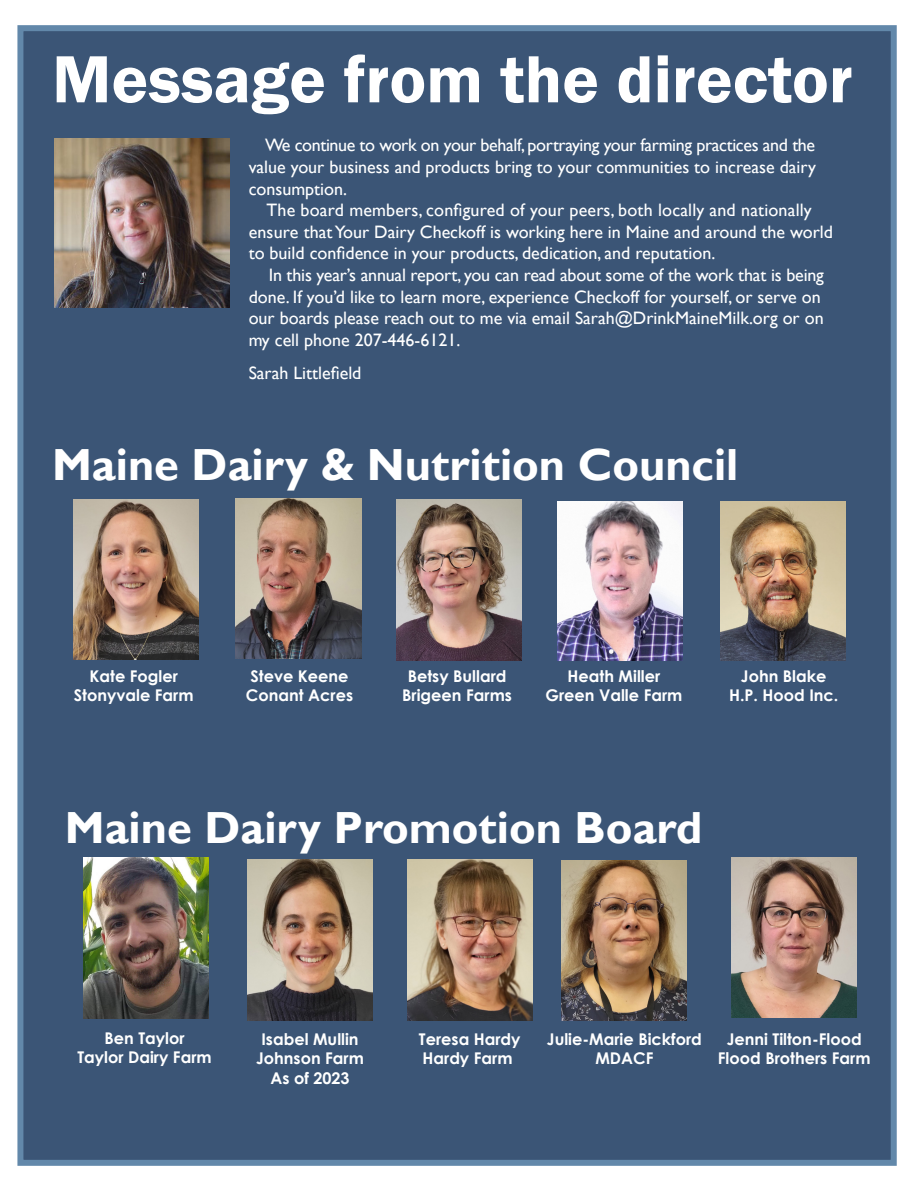
<style>
.page{position:relative;width:918px;height:1188px;background:#fff}
.page>*{position:absolute;margin:0;border:0;box-sizing:border-box;transform-origin:0 0}
.t1{font:600 69px "Franklin Gothic";color:#fff}
.t2{font:700 45px "Gill Sans";color:#fff}
.t3{font:18px/21.6px "Gill Sans";color:#fff}
.t4{font:700 16.2px "Century Gothic";color:#fff}
</style>
<div class="page">
<div style="left:17px;top:25px;width:880px;height:1141px;background:#3b5576;border:6px solid #6288aa"></div>
<img style="left:54px;top:139px;width:175px;height:168px">
<img style="left:73px;top:500px;width:125px;height:160px">
<img style="left:558px;top:501px;width:124px;height:160px">
<img style="left:720px;top:501px;width:125px;height:160px">
<img style="left:396px;top:500px;width:125px;height:161px">
<img style="left:236px;top:499px;width:125px;height:159px">
<img style="left:83px;top:857px;width:126px;height:161px">
<img style="left:247px;top:860px;width:126px;height:161px">
<img style="left:732px;top:857px;width:125px;height:161px">
<img style="left:408px;top:860px;width:125px;height:161px">
<img style="left:562px;top:860px;width:124px;height:161px">
<p class="t1" style="left:52px;top:37px;width:802px">Message from the director</p>
<p class="t3" style="left:249px;top:135px;width:569px;text-align:justify;text-indent:16px">We continue to work on your behalf, portraying your farming practices and the value your business and products bring to your communities to increase dairy consumption.</p>
<p class="t3" style="left:249px;top:200px;width:586px;text-indent:18px">The board members, configured of your peers, both locally and nationally ensure that Your Dairy Checkoff is working here in Maine and around the world to build confidence in your products, dedication, and reputation.</p>
<p class="t3" style="left:249px;top:264px;width:577px;text-indent:20px">In this year’s annual report, you can read about some of the work that is being done. If you’d like to learn more, experience Checkoff for yourself, or serve on our boards please reach out to me via email Sarah@DrinkMaineMilk.org or on my cell phone 207-446-6121.</p>
<p class="t3" style="left:249px;top:362px;width:114px">Sarah Littlefield</p>
<p class="t2" style="left:52px;top:438px;width:688px">Maine Dairy &amp; Nutrition Council</p>
<p class="t4" style="left:90px;top:664px;width:90px">Kate Fogler</p>
<p class="t4" style="left:74px;top:683px;width:121px">Stonyvale Farm</p>
<p class="t4" style="left:250px;top:664px;width:100px">Steve Keene</p>
<p class="t4" style="left:246px;top:683px;width:109px">Conant Acres</p>
<p class="t4" style="left:408px;top:664px;width:100px">Betsy Bullard</p>
<p class="t4" style="left:402px;top:683px;width:111px">Brigeen Farms</p>
<p class="t4" style="left:568px;top:664px;width:94px">Heath Miller</p>
<p class="t4" style="left:545px;top:683px;width:138px">Green Valle Farm</p>
<p class="t4" style="left:741px;top:664px;width:87px">John Blake</p>
<p class="t4" style="left:729px;top:683px;width:111px">H.P. Hood Inc.</p>
<p class="t2" style="left:65px;top:801px;width:639px">Maine Dairy Promotion Board</p>
<p class="t4" style="left:104px;top:1026px;width:82px">Ben Taylor</p>
<p class="t4" style="left:77px;top:1045px;width:136px">Taylor Dairy Farm</p>
<p class="t4" style="left:261px;top:1027px;width:99px">Isabel Mullin</p>
<p class="t4" style="left:256px;top:1046px;width:109px">Johnson Farm</p>
<p class="t4" style="left:270px;top:1065px;width:81px">As of 2023</p>
<p class="t4" style="left:419px;top:1027px;width:103px">Teresa Hardy</p>
<p class="t4" style="left:423px;top:1046px;width:92px">Hardy Farm</p>
<p class="t4" style="left:547px;top:1027px;width:157px">Julie-Marie Bickford</p>
<p class="t4" style="left:595px;top:1046px;width:60px">MDACF</p>
<p class="t4" style="left:727px;top:1027px;width:136px">Jenni Tilton-Flood</p>
<p class="t4" style="left:718px;top:1046px;width:154px">Flood Brothers Farm</p>
</div>
